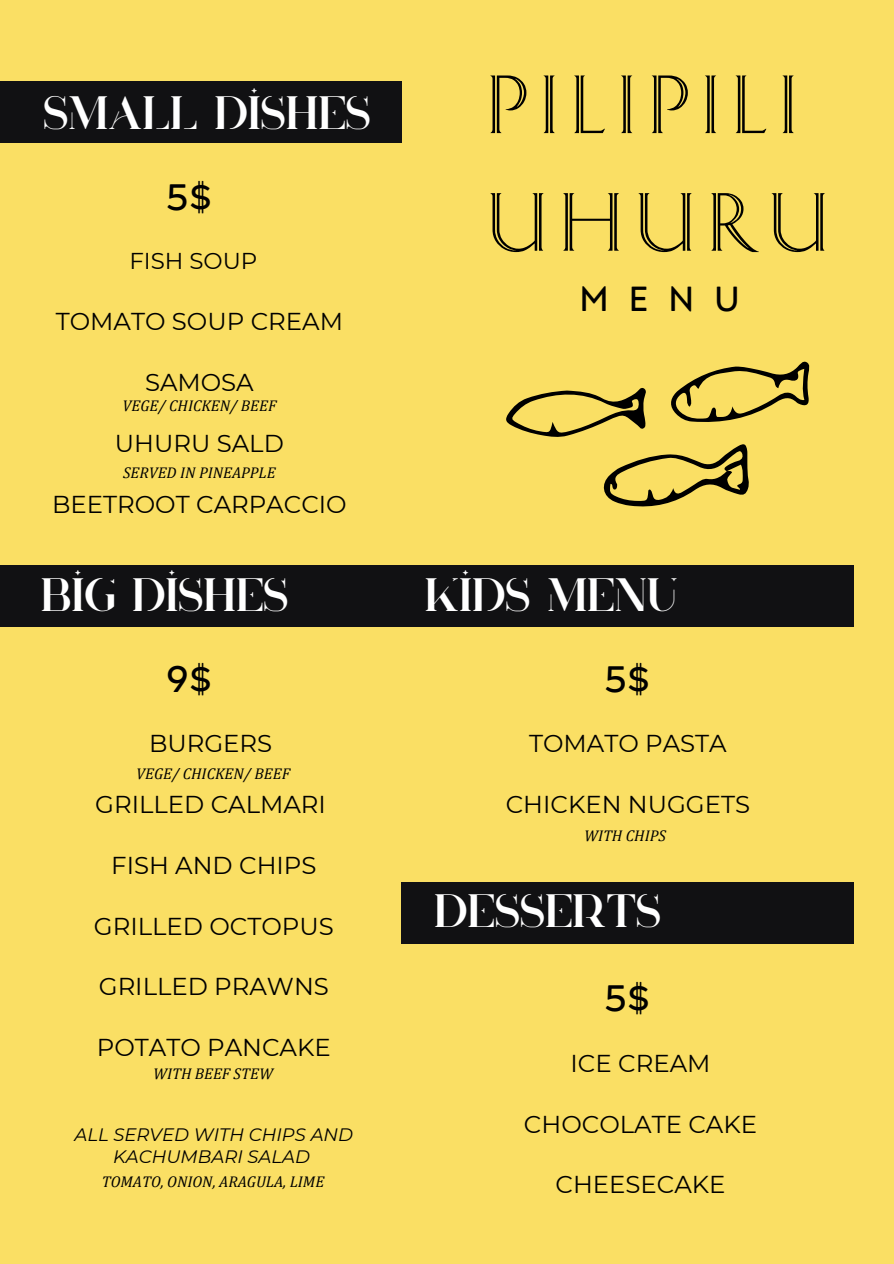
<style>
.page{position:relative;width:894px;height:1264px;background:#fff}
.page>*{position:absolute;margin:0;border:0;box-sizing:border-box;transform-origin:0 0}
.t1{font:84.45px/117.6px "Delphian";letter-spacing:.13em;color:#000}
.t2{font:46.65px "Huova";color:#fff}
.t3{font:36.6px "Posterama Text";color:#000}
.t4{font:34.65px "Posterama Text";color:#000}
.t5{font:24.45px "Montserrat";color:#000}
.t6{font:22.95px "Montserrat";color:#000}
.t7{font:italic 18px/22.5px "Montserrat";color:#000;text-align:center}
.t8{font:italic 15.6px "Cambria";color:#000}
</style>
<div class="page">
<div style="left:0;top:0;width:893px;height:1263px;background:#fadf64"></div>
<div style="left:0;top:81px;width:401px;height:62px;background:#111113"></div>
<div style="left:0;top:565px;width:401px;height:61px;background:#111113"></div>
<div style="left:401px;top:565px;width:452px;height:61px;background:#111113"></div>
<div style="left:401px;top:882px;width:452px;height:61px;background:#111113"></div>
<svg style="left:506px;top:361px;width:304px;height:146px"></svg>
<h2 class="t2" style="left:43px;top:85px;width:329px">SMALL DISHES</h2>
<h3 class="t3" style="left:166px;top:173px;width:48px">5$</h3>
<p class="t6" style="left:129px;top:245px;width:129px">FISH SOUP</p>
<p class="t5" style="left:56px;top:305px;width:288px">TOMATO SOUP CREAM</p>
<p class="t5" style="left:145px;top:365px;width:110px">SAMOSA</p>
<p class="t8" style="left:122px;top:395px;width:155px">VEGE/ CHICKEN/ BEEF</p>
<p class="t5" style="left:115px;top:426px;width:170px">UHURU SALD</p>
<p class="t8" style="left:123px;top:462px;width:154px">SERVED IN PINEAPPLE</p>
<p class="t5" style="left:52px;top:487px;width:296px">BEETROOT CARPACCIO</p>
<h2 class="t2" style="left:41px;top:566px;width:249px">BIG DISHES</h2>
<h3 class="t3" style="left:166px;top:655px;width:48px">9$</h3>
<p class="t5" style="left:149px;top:727px;width:125px">BURGERS</p>
<p class="t8" style="left:136px;top:762px;width:155px">VEGE/ CHICKEN/ BEEF</p>
<p class="t5" style="left:95px;top:787px;width:232px">GRILLED CALMARI</p>
<p class="t5" style="left:111px;top:848px;width:207px">FISH AND CHIPS</p>
<p class="t5" style="left:94px;top:909px;width:241px">GRILLED OCTOPUS</p>
<p class="t5" style="left:99px;top:970px;width:231px">GRILLED PRAWNS</p>
<p class="t5" style="left:97px;top:1030px;width:235px">POTATO PANCAKE</p>
<p class="t8" style="left:153px;top:1062px;width:121px">WITH BEEF STEW</p>
<p class="t7" style="left:74px;top:1122px;width:280px">ALL SERVED WITH CHIPS AND<br>KACHUMBARI SALAD</p>
<p class="t8" style="left:102px;top:1170px;width:224px">TOMATO, ONION, ARAGULA, LIME</p>
<h1 class="t1" style="left:486px;top:45px;width:344px">PILIPILI<br>UHURU</h1>
<h3 class="t4" style="left:579px;top:276px;width:162px">MENU</h3>
<h2 class="t2" style="left:425px;top:566px;width:254px">KIDS MENU</h2>
<h3 class="t3" style="left:604px;top:655px;width:48px">5$</h3>
<p class="t5" style="left:529px;top:727px;width:199px">TOMATO PASTA</p>
<p class="t5" style="left:505px;top:787px;width:246px">CHICKEN NUGGETS</p>
<p class="t8" style="left:584px;top:824px;width:83px">WITH CHIPS</p>
<h2 class="t2" style="left:434px;top:883px;width:228px">DESSERTS</h2>
<h3 class="t3" style="left:604px;top:974px;width:48px">5$</h3>
<p class="t5" style="left:570px;top:1046px;width:141px">ICE CREAM</p>
<p class="t5" style="left:524px;top:1107px;width:234px">CHOCOLATE CAKE</p>
<p class="t5" style="left:555px;top:1167px;width:171px">CHEESECAKE</p>
</div>
